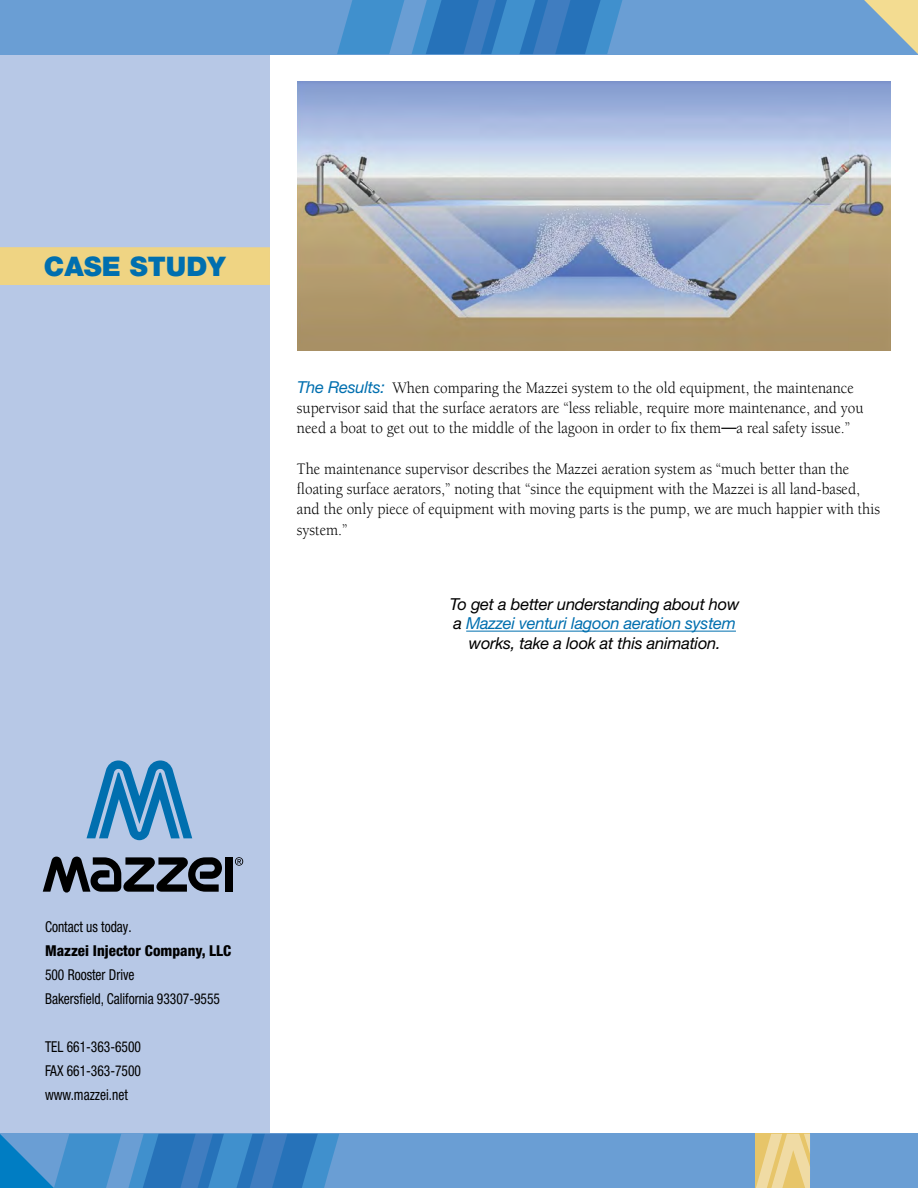
<style>
.page{position:relative;width:918px;height:1188px;background:#fff}
.page>*{position:absolute;margin:0;border:0;box-sizing:border-box;transform-origin:0 0}
.t1{font:900 27px "Helvetica Neue LT Std";color:#006faf}
.t2{font:16.5px/20.2px "Berkeley Std";color:#000;scale:.92 1}
.t3{font:italic 16.5px/19.5px "Helvetica Neue LT Std";letter-spacing:-.015em;color:#000;text-align:center}
.t4{font:condensed 15px/24px "Helvetica Neue LT Std";color:#000;scale:.9 1}
.t5{font:800 condensed 15px "Helvetica Neue LT Std";color:#000}
.s1{font-family:"Helvetica Neue LT Std";font-style:italic;color:#006faf}
.s2{font-family:"Helvetica Neue LT Std";font-stretch:condensed}
.s3{color:#006faf}
</style>
<div class="page">
<div style="left:0;top:43px;width:270px;height:1145px;background:#b7c8e6"></div>
<div style="left:0;top:0;width:918px;height:54px;background:#6a9ed4"></div>
<div style="left:0;top:1134px;width:918px;height:54px;background:#6a9ed4"></div>
<svg style="left:756px;top:1134px;width:54px;height:54px;background:#ecd18b"></svg>
<svg style="left:337px;top:0;width:286px;height:54px;background:#3d85c5"></svg>
<svg style="left:864px;top:0;width:54px;height:54px"></svg>
<svg style="left:0;top:1134px;width:339px;height:54px"></svg>
<svg style="left:87px;top:761px;width:105px;height:79px"></svg>
<div style="left:225px;top:857px;width:7px;height:35px;background:#000"></div>
<svg style="left:43px;top:857px;width:179px;height:36px"></svg>
<svg style="left:235px;top:857px;width:8px;height:9px"></svg>
<div style="left:0;top:247px;width:270px;height:38px;background:#efd483"></div>
<img style="left:297px;top:81px;width:594px;height:270px">
<hr style="left:466px;top:631px;width:270px;height:1px;background:#006faf">
<h1 class="t1" style="left:44px;top:251px;width:183px">CASE STUDY</h1>
<p class="t2" style="left:297px;top:378px;width:617px"><span class="s1">The Results:</span> When comparing the Mazzei system to the old equipment, the maintenance supervisor said that the surface aerators are “less reliable, require more maintenance, and you need a boat to get out to the middle of the lagoon in order to fix them<span class="s2">—</span>a real safety issue.”</p>
<p class="t2" style="left:297px;top:459px;width:635px">The maintenance supervisor describes the Mazzei aeration system as “much better than the floating surface aerators,” noting that “since the equipment with the Mazzei is all land-based, and the only piece of equipment with moving parts is the pump, we are much happier with this system.”</p>
<p class="t3" style="left:450px;top:594px;width:291px">To get a better understanding about how a <span class="s3">Mazzei venturi lagoon aeration system </span>works, take a look at this animation.</p>
<p class="t4" style="left:45px;top:915px;width:98px">Contact us today.</p>
<p class="t5" style="left:45px;top:941px;width:188px">Mazzei Injector Company, LLC</p>
<p class="t4" style="left:45px;top:963px;width:196px">500 Rooster Drive<br>Bakersfield, California 93307-9555</p>
<p class="t4" style="left:45px;top:1035px;width:108px;text-align:justify">TEL 661-363-6500<br>FAX 661-363-7500 www.mazzei.net</p>
</div>
